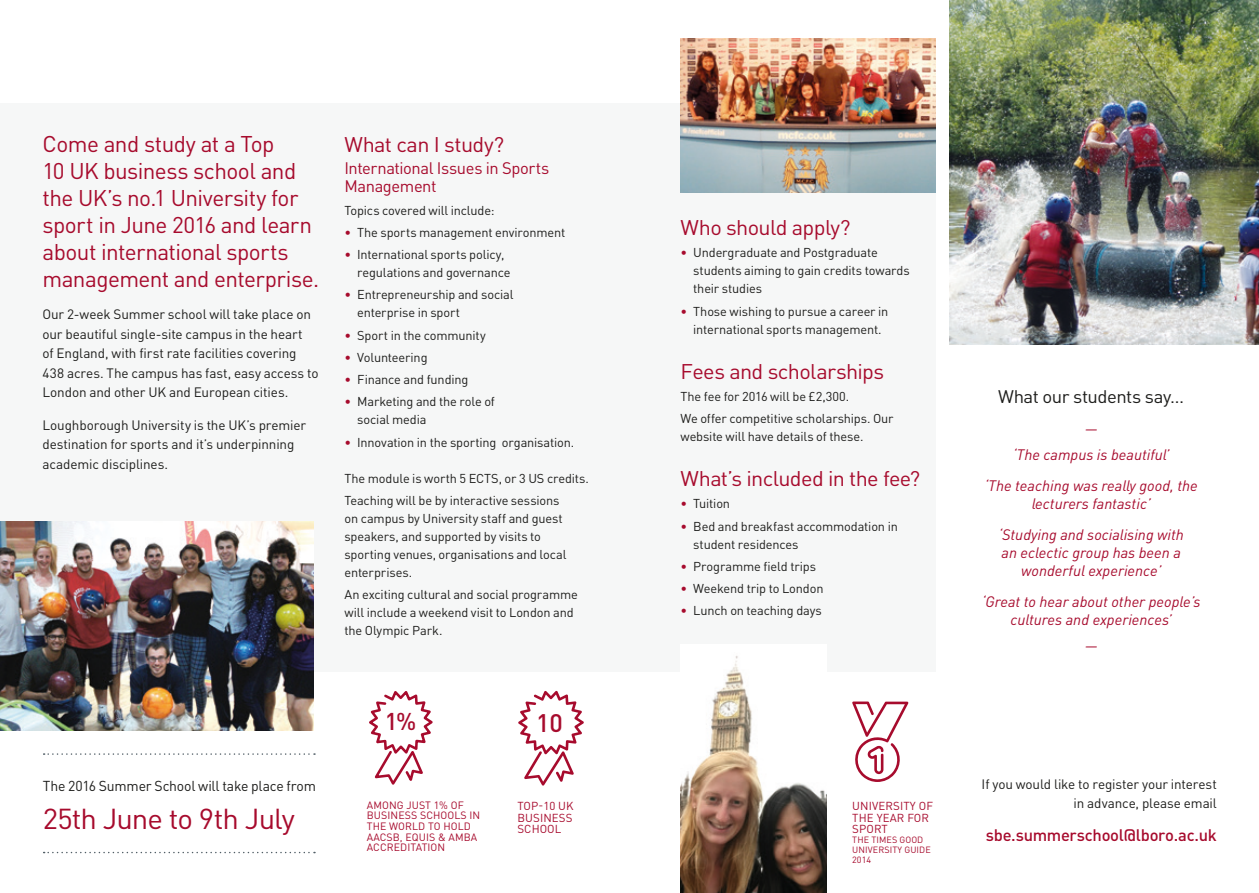
<style>
.page{position:relative;width:1259px;height:893px;background:#fff}
.page>*{position:absolute;margin:0;border:0;box-sizing:border-box;transform-origin:0 0}
.t1{font:28.5px "DINOT";letter-spacing:-.035em;color:#a70b2d}
.t2{font:500 25.05px "DINOT";color:#a70b2d}
.t3{font:500 24px "DINOT";color:#a70b2d}
.t4{font:22.5px/27px "DINOT";letter-spacing:-.025em;color:#a70b2d}
.t5{font:21px "DINOT";letter-spacing:-.03em;color:#a70b2d}
.t6{font:18px "DINOT";letter-spacing:-.03em;color:#1d1d1b}
.t7{font:16.5px/18px "DINOT";letter-spacing:-.025em;color:#a70b2d}
.t8{font:500 16.5px "DINOT";letter-spacing:-.02em;color:#a70b2d}
.t9{font:italic 15px/18px "DINOT";color:#a70b2d;text-align:center}
.t10{font:14.25px "DINOT";letter-spacing:-.015em;color:#1d1d1b}
.t11{font:13.5px/19.5px "DINOT";letter-spacing:-.01em;color:#1d1d1b}
.t12{font:12.75px/18px "DINOT";letter-spacing:-.01em;color:#1d1d1b}
.t13{font:11.55px/11.9px "DINOT";letter-spacing:.01em;color:#a70b2d;text-align:justify}
.t14{font:10.5px/10.5px "DINOT";letter-spacing:.01em;color:#a70b2d}
.t15{font:9px/9.8px "DINOT";letter-spacing:.01em;color:#a70b2d}
.s1{color:#a70b2d}
</style>
<div class="page">
<div style="left:0;top:103px;width:935px;height:569px;background:#f6f7f7"></div>
<img style="left:949px;top:0;width:310px;height:345px">
<img style="left:0;top:522px;width:314px;height:208px">
<img style="left:680px;top:38px;width:255px;height:154px">
<div style="left:680px;top:644px;width:146px;height:249px;background:#fff"></div>
<img style="left:680px;top:656px;width:146px;height:237px">
<svg style="left:369px;top:691px;width:64px;height:94px"></svg>
<svg style="left:518px;top:691px;width:66px;height:94px"></svg>
<svg style="left:852px;top:701px;width:56px;height:81px"></svg>
<svg style="left:44px;top:753px;width:271px;height:2px"></svg>
<svg style="left:44px;top:852px;width:271px;height:1px"></svg>
<h3 class="t4" style="left:43px;top:130px;width:278px">Come and study at a Top<br>10 UK business school and the UK’s no.1 University for sport in June 2016 and learn about international sports management and enterprise.</h3>
<p class="t11" style="left:43px;top:305px;width:277px">Our 2-week Summer school will take place on our beautiful single-site campus in the heart<br>of England, with first rate facilities covering 438 acres. The campus has fast, easy access to London and other UK and European cities.</p>
<p class="t11" style="left:43px;top:415px;width:265px">Loughborough University is the UK’s premier destination for sports and it’s underpinning academic disciplines.</p>
<h3 class="t5" style="left:344px;top:132px;width:161px">What can I study?</h3>
<p class="t7" style="left:344px;top:159px;width:206px">International Issues in Sports<br>Management</p>
<p class="t12" style="left:344px;top:201px;width:152px">Topics covered will include:</p>
<p class="t12" style="left:344px;top:223px;width:222px"><span class="s1">•</span> The sports management environment</p>
<p class="t12" style="left:357px;top:245px;width:155px;text-indent:-13px"><span class="s1">•</span> International sports policy, regulations and governance</p>
<p class="t12" style="left:357px;top:286px;width:158px;text-indent:-13px"><span class="s1">•</span> Entrepreneurship and social enterprise in sport</p>
<p class="t12" style="left:344px;top:326px;width:143px"><span class="s1">•</span> Sport in the community</p>
<p class="t12" style="left:344px;top:348px;width:85px"><span class="s1">•</span> Volunteering</p>
<p class="t12" style="left:344px;top:370px;width:125px"><span class="s1">•</span> Finance and funding</p>
<p class="t12" style="left:357px;top:393px;width:139px;text-indent:-13px"><span class="s1">•</span> Marketing and the role of social media</p>
<p class="t12" style="left:344px;top:433px;width:231px"><span class="s1">•</span> Innovation in the sporting organisation.</p>
<p class="t12" style="left:344px;top:467px;width:246px;line-height:22.2px">The module is worth 5 ECTS, or 3 US credits.<br>Teaching will be by interactive sessions</p>
<p class="t12" style="left:344px;top:509px;width:223px">on campus by University staff and guest speakers, and supported by visits to sporting venues, organisations and local enterprises.</p>
<p class="t12" style="left:344px;top:585px;width:235px">An exciting cultural and social programme will include a weekend visit to London and the Olympic Park.</p>
<h3 class="t5" style="left:680px;top:214px;width:172px">Who should apply?</h3>
<p class="t12" style="left:693px;top:244px;width:218px;text-indent:-13px"><span class="s1">•</span> Undergraduate and Postgraduate students aiming to gain credits towards their studies</p>
<p class="t12" style="left:680px;top:302px;width:209px;text-align:center"><span class="s1">•</span> Those wishing to pursue a career in international sports management.</p>
<h3 class="t5" style="left:680px;top:358px;width:205px">Fees and scholarships</h3>
<p class="t12" style="left:680px;top:385px;width:215px;line-height:22.2px">The fee for 2016 will be £2,300.<br>We offer competitive scholarships. Our</p>
<p class="t12" style="left:680px;top:427px;width:184px">website will have details of these.</p>
<h3 class="t5" style="left:680px;top:465px;width:241px">What’s included in the fee?</h3>
<p class="t12" style="left:680px;top:495px;width:51px"><span class="s1">•</span> Tuition</p>
<p class="t12" style="left:693px;top:517px;width:206px;text-indent:-13px"><span class="s1">•</span> Bed and breakfast accommodation in student residences</p>
<p class="t12" style="left:680px;top:557px;width:137px"><span class="s1">•</span> Programme field trips</p>
<p class="t12" style="left:680px;top:579px;width:144px"><span class="s1">•</span> Weekend trip to London</p>
<p class="t12" style="left:680px;top:602px;width:143px"><span class="s1">•</span> Lunch on teaching days</p>
<p class="t10" style="left:43px;top:777px;width:275px">The 2016 Summer School will take place from</p>
<h1 class="t1" style="left:43px;top:801px;width:253px">25th June to 9th July</h1>
<h3 class="t3" style="left:385px;top:706px;width:33px">1%</h3>
<p class="t14" style="left:367px;top:800px;width:115px">AMONG JUST 1% OF<br>BUSINESS SCHOOLS IN<br>THE WORLD TO HOLD<br>AACSB, EQUIS &amp; AMBA<br>ACCREDITATION</p>
<h2 class="t2" style="left:536px;top:707px;width:28px">10</h2>
<p class="t13" style="left:517px;top:799px;width:58px">TOP-10 UK BUSINESS SCHOOL</p>
<p class="t13" style="left:852px;top:799px;width:82px;text-align:left">UNIVERSITY OF<br>THE YEAR FOR<br>SPORT</p>
<p class="t15" style="left:852px;top:835px;width:80px">THE TIMES GOOD<br>UNIVERSITY GUIDE<br>2014</p>
<h3 class="t6" style="left:998px;top:385px;width:188px">What our students say…</h3>
<p class="t9" style="left:1013px;top:415px;width:158px;line-height:26.5px">—<br>‘The campus is beautiful’</p>
<p class="t9" style="left:984px;top:476px;width:215px">‘The teaching was really good, the lecturers fantastic’</p>
<p class="t9" style="left:998px;top:525px;width:187px">‘Studying and socialising with an eclectic group has been a wonderful experience’</p>
<p class="t9" style="left:981px;top:592px;width:220px">‘Great to hear about other people’s cultures and experiences’</p>
<p class="t9" style="left:1084px;top:636px;width:15px">—</p>
<p class="t11" style="left:981px;top:774px;width:237px;text-align:right">If you would like to register your interest in advance, please email</p>
<p class="t8" style="left:986px;top:824px;width:232px">sbe.summerschool@lboro.ac.uk</p>
</div>
